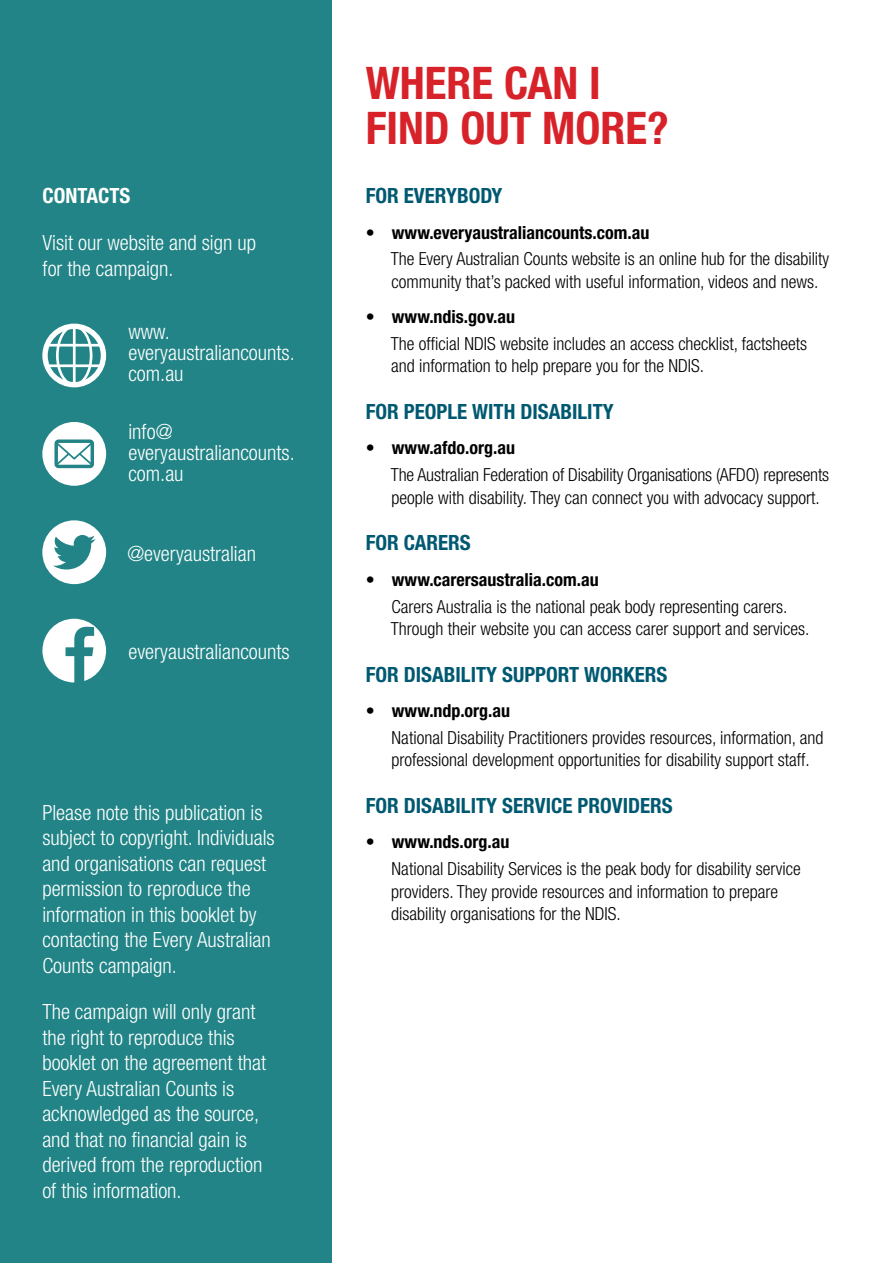
<style>
.page{position:relative;width:893px;height:1263px;background:#fff}
.page>*{position:absolute;margin:0;border:0;box-sizing:border-box;transform-origin:0 0}
.t1{font:700 condensed 45px/45px "Helvetica Neue";color:#d72229}
.t2{font:300 condensed 21px/25.5px "Helvetica Neue";color:#fff}
.t3{font:700 condensed 21px "Helvetica Neue";color:#005971}
.t4{font:700 condensed 21px "Helvetica Neue";color:#fff}
.t5{font:300 condensed 18px/22.5px "Helvetica Neue";color:#000}
.t6{font:700 condensed 18px "Helvetica Neue";color:#000}
</style>
<div class="page">
<div style="left:0;top:0;width:332px;height:1263px;background:#228486"></div>
<svg style="left:42px;top:324px;width:64px;height:63px"></svg>
<svg style="left:42px;top:520px;width:64px;height:64px"></svg>
<svg style="left:42px;top:619px;width:64px;height:63px"></svg>
<div style="left:42px;top:422px;width:64px;height:64px;background:#fff;border-radius:50%"></div>
<svg style="left:54px;top:439px;width:40px;height:29px"></svg>
<p class="t4" style="left:43px;top:183px;width:89px">CONTACTS</p>
<p class="t2" style="left:43px;top:230px;width:215px">Visit our website and sign up for the campaign.</p>
<p class="t2" style="left:128px;top:321px;width:168px;line-height:21px">www. everyaustraliancounts. com.au</p>
<p class="t2" style="left:128px;top:421px;width:168px;line-height:21px">info@ everyaustraliancounts. com.au</p>
<p class="t2" style="left:127px;top:540px;width:130px">@everyaustralian</p>
<p class="t2" style="left:128px;top:639px;width:163px">everyaustraliancounts</p>
<p class="t2" style="left:42px;top:799px;width:234px">Please note this publication is subject to copyright. Individuals and organisations can request permission to reproduce the information in this booklet by contacting the Every Australian<br>Counts campaign.</p>
<p class="t2" style="left:42px;top:999px;width:225px">The campaign will only grant the right to reproduce this booklet on the agreement that<br>Every Australian Counts is acknowledged as the source, and that no financial gain is derived from the reproduction of this information.</p>
<h1 class="t1" style="left:366px;top:60px;width:305px">WHERE CAN I<br>FIND OUT MORE?</h1>
<p class="t3" style="left:366px;top:183px;width:138px">FOR EVERYBODY</p>
<p class="t6" style="left:366px;top:221px;width:285px">• www.everyaustraliancounts.com.au</p>
<p class="t5" style="left:391px;top:248px;width:440px">The Every Australian Counts website is an online hub for the disability community that’s packed with useful information, videos and news.</p>
<p class="t6" style="left:366px;top:306px;width:151px">• www.ndis.gov.au</p>
<p class="t5" style="left:391px;top:332px;width:418px">The official NDIS website includes an access checklist, factsheets and information to help prepare you for the NDIS.</p>
<p class="t3" style="left:366px;top:399px;width:250px">FOR PEOPLE WITH DISABILITY</p>
<p class="t6" style="left:366px;top:437px;width:151px">• www.afdo.org.au</p>
<p class="t5" style="left:391px;top:463px;width:440px">The Australian Federation of Disability Organisations (AFDO) represents people with disability. They can connect you with advocacy support.</p>
<p class="t3" style="left:366px;top:530px;width:107px">FOR CARERS</p>
<p class="t6" style="left:366px;top:568px;width:235px">• www.carersaustralia.com.au</p>
<p class="t5" style="left:391px;top:595px;width:420px">Carers Australia is the national peak body representing carers.<br>Through their website you can access carer support and services.</p>
<p class="t3" style="left:366px;top:662px;width:303px">FOR DISABILITY SUPPORT WORKERS</p>
<p class="t6" style="left:366px;top:700px;width:146px">• www.ndp.org.au</p>
<p class="t5" style="left:392px;top:726px;width:433px">National Disability Practitioners provides resources, information, and professional development opportunities for disability support staff.</p>
<p class="t3" style="left:366px;top:793px;width:309px">FOR DISABILITY SERVICE PROVIDERS</p>
<p class="t6" style="left:366px;top:831px;width:145px">• www.nds.org.au</p>
<p class="t5" style="left:391px;top:857px;width:411px">National Disability Services is the peak body for disability service providers. They provide resources and information to prepare disability organisations for the NDIS.</p>
</div>
